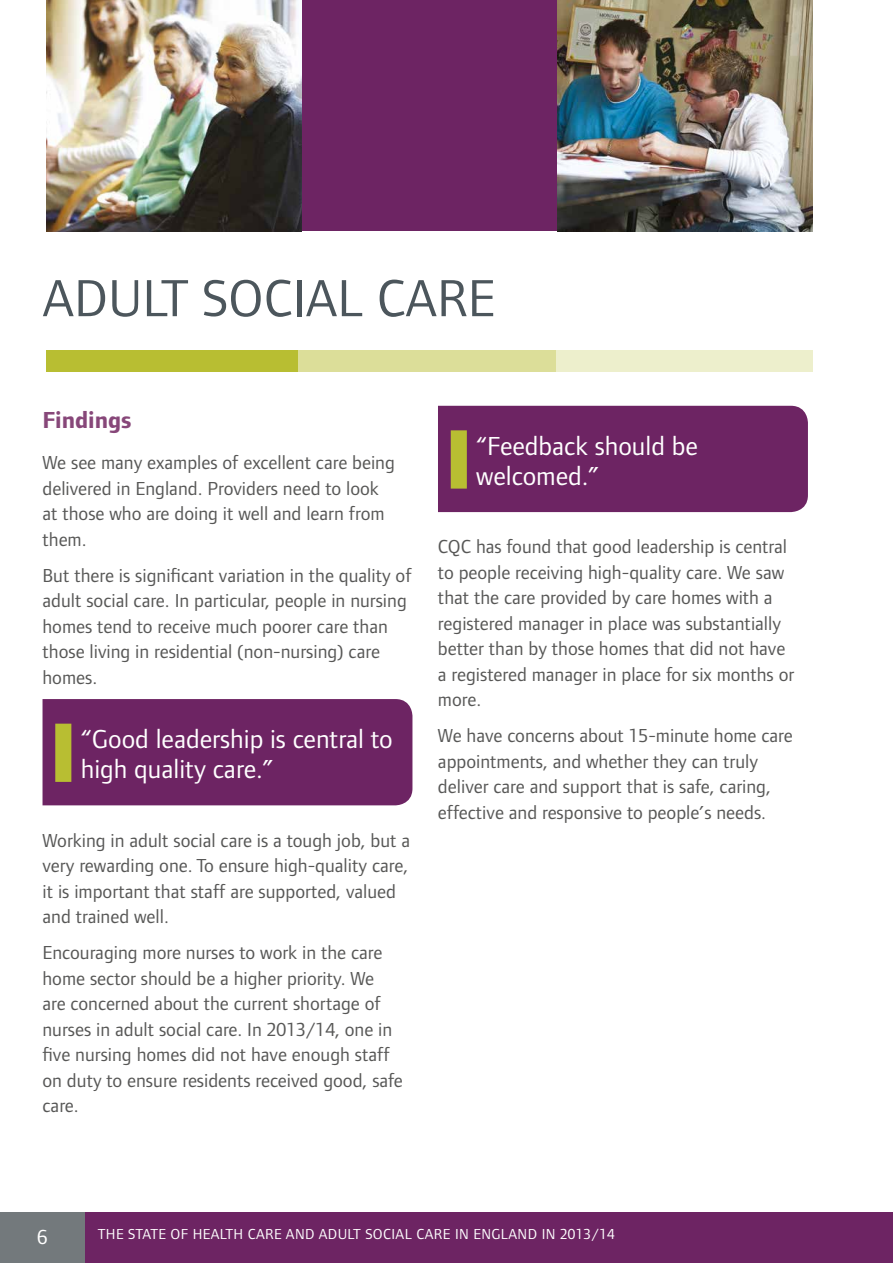
<style>
.page{position:relative;width:893px;height:1263px;background:#fff}
.page>*{position:absolute;margin:0;border:0;box-sizing:border-box;transform-origin:0 0}
.t1{font:54px "Foundry Form Sans";color:#4c565c}
.t2{font:27px/30px "Foundry Form Sans";color:#fff}
.t3{font:700 24px "Foundry Form Sans";color:#874779}
.t4{font:21px "Foundry Form Sans";color:#fff}
.t5{font:19.5px/25.5px "Foundry Form Sans";color:#575756}
.t6{font:15px "Foundry Form Sans";letter-spacing:.025em;color:#fff}
</style>
<div class="page">
<div style="left:0;top:1212px;width:893px;height:51px;background:#6d2463"></div>
<div style="left:0;top:1212px;width:85px;height:51px;background:#73797c"></div>
<div style="left:302px;top:0;width:255px;height:231px;background:#6d2463"></div>
<div style="left:555px;top:351px;width:257px;height:21px;background:#edefcc"></div>
<div style="left:298px;top:351px;width:257px;height:21px;background:#dcde99"></div>
<div style="left:47px;top:351px;width:251px;height:21px;background:#b8be32"></div>
<img style="left:557px;top:0;width:255px;height:231px">
<img style="left:47px;top:0;width:255px;height:231px">
<div style="left:43px;top:699px;width:369px;height:106px;background:#6d2463"></div>
<div style="left:55px;top:724px;width:16px;height:58px;background:#b8be32"></div>
<div style="left:438px;top:406px;width:370px;height:106px;background:#6d2463"></div>
<div style="left:451px;top:430px;width:16px;height:59px;background:#b8be32"></div>
<h1 class="t1" style="left:43px;top:268px;width:454px">ADULT SOCIAL CARE</h1>
<p class="t3" style="left:43px;top:406px;width:91px">Findings</p>
<p class="t5" style="left:43px;top:450px;width:354px">We see many examples of excellent care being delivered in England. Providers need to look at those who are doing it well and learn from them.</p>
<p class="t5" style="left:43px;top:562px;width:371px">But there is significant variation in the quality of adult social care. In particular, people in nursing homes tend to receive much poorer care than those living in residential (non-nursing) care homes.</p>
<h2 class="t2" style="left:81px;top:724px;width:313px">“Good leadership is central to high quality care.”</h2>
<p class="t5" style="left:43px;top:827px;width:369px">Working in adult social care is a tough job, but a very rewarding one. To ensure high-quality care, it is important that staff are supported, valued and trained well.</p>
<p class="t5" style="left:43px;top:940px;width:362px">Encouraging more nurses to work in the care home sector should be a higher priority. We<br>are concerned about the current shortage of nurses in adult social care. In 2013/14, one in five nursing homes did not have enough staff on duty to ensure residents received good, safe care.</p>
<h2 class="t2" style="left:476px;top:430px;width:223px">“Feedback should be welcomed.”</h2>
<p class="t5" style="left:438px;top:534px;width:358px">CQC has found that good leadership is central to people receiving high-quality care. We saw that the care provided by care homes with a registered manager in place was substantially better than by those homes that did not have a registered manager in place for six months or more.</p>
<p class="t5" style="left:438px;top:723px;width:356px">We have concerns about 15-minute home care appointments, and whether they can truly deliver care and support that is safe, caring, effective and responsive to people’s needs.</p>
<p class="t4" style="left:37px;top:1225px;width:12px">6</p>
<p class="t6" style="left:98px;top:1225px;width:518px">THE STATE OF HEALTH CARE AND ADULT SOCIAL CARE IN ENGLAND IN 2013/14</p>
</div>
